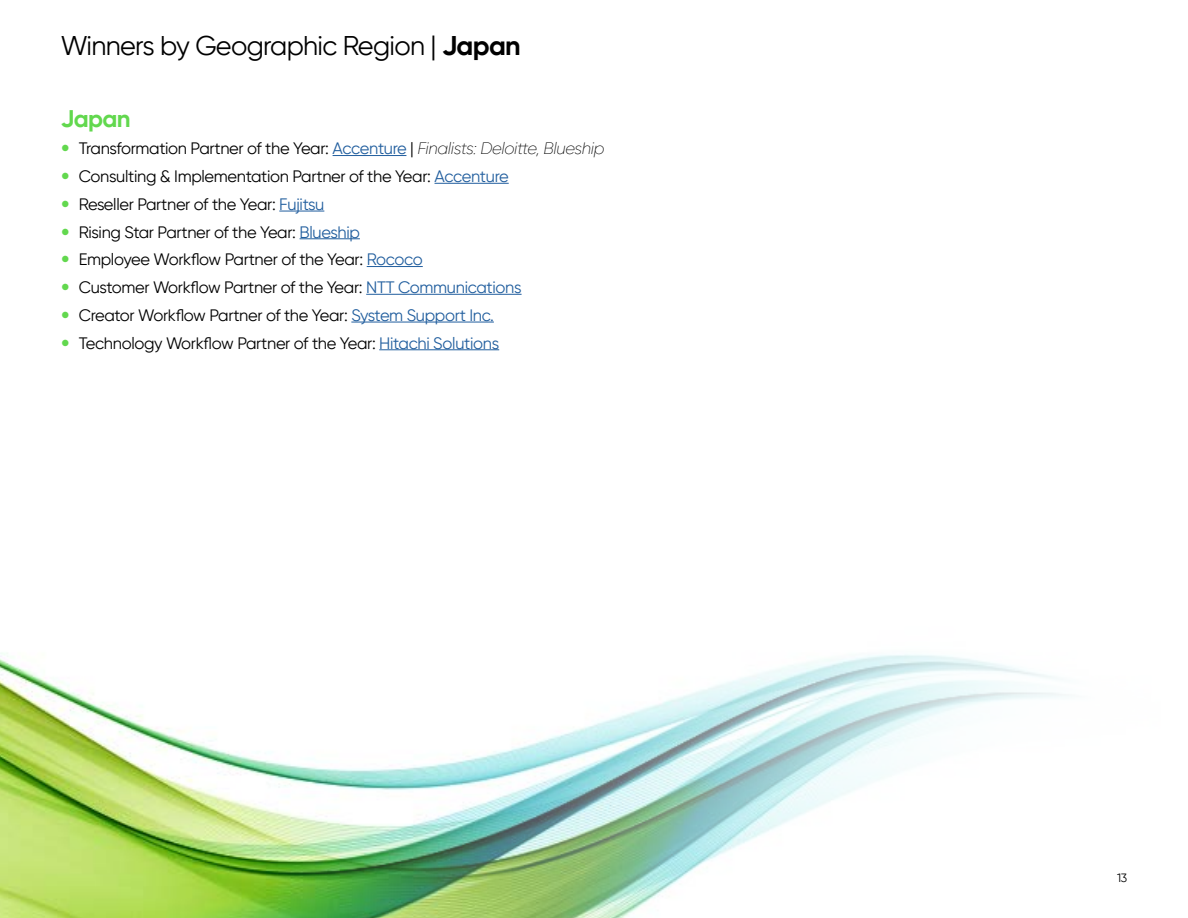
<style>
.page{position:relative;width:1188px;height:918px;background:#fff}
.page>*{position:absolute;margin:0;border:0;box-sizing:border-box;transform-origin:0 0}
.Section_head{font:27px "Gilroy";letter-spacing:-.025em;color:#000}
.B_Head{font:700 24px "Gilroy";letter-spacing:-.025em;color:#62d84e}
.t1{font:16.5px "Gilroy";letter-spacing:-.02em;color:#000}
.t2{font:12px "Gilroy";color:#000}
.s1{font-weight:700}
.s2{color:#215e9e}
.s3{font-weight:200;font-style:italic}
</style>
<div class="page">
<img style="left:0;top:653px;width:1066px;height:265px">
<hr style="left:333px;top:155px;width:73px;height:1px;background:#215e9e">
<hr style="left:435px;top:183px;width:74px;height:1px;background:#215e9e">
<hr style="left:279px;top:211px;width:45px;height:1px;background:#215e9e">
<hr style="left:300px;top:238px;width:60px;height:1px;background:#215e9e">
<hr style="left:367px;top:266px;width:56px;height:1px;background:#215e9e">
<hr style="left:366px;top:294px;width:156px;height:1px;background:#215e9e">
<hr style="left:351px;top:322px;width:143px;height:1px;background:#215e9e">
<hr style="left:379px;top:349px;width:120px;height:1px;background:#215e9e">
<p class="Section_head" style="left:61px;top:30px;width:462px">Winners by Geographic Region | <span class="s1">Japan</span></p>
<p class="B_Head" style="left:61px;top:103px;width:72px">Japan</p>
<p class="t1" style="left:79px;top:138px;width:527px">Transformation Partner of the Year: <span class="s2">Accenture</span> | <span class="s3">Finalists: Deloitte, Blueship</span></p>
<p class="t1" style="left:79px;top:166px;width:431px">Consulting &amp; Implementation Partner of the Year: <span class="s2">Accenture</span></p>
<p class="t1" style="left:79px;top:194px;width:247px">Reseller Partner of the Year: <span class="s2">Fujitsu</span></p>
<p class="t1" style="left:79px;top:222px;width:283px">Rising Star Partner of the Year: <span class="s2">Blueship</span></p>
<p class="t1" style="left:79px;top:249px;width:346px">Employee Workflow Partner of the Year: <span class="s2">Rococo</span></p>
<p class="t1" style="left:79px;top:277px;width:444px">Customer Workflow Partner of the Year: <span class="s2">NTT Communications</span></p>
<p class="t1" style="left:79px;top:305px;width:417px">Creator Workflow Partner of the Year: <span class="s2">System Support Inc.</span></p>
<p class="t1" style="left:79px;top:333px;width:422px">Technology Workflow Partner of the Year: <span class="s2">Hitachi Solutions</span></p>
<p class="t2" style="left:1117px;top:871px;width:12px">13</p>
</div>
